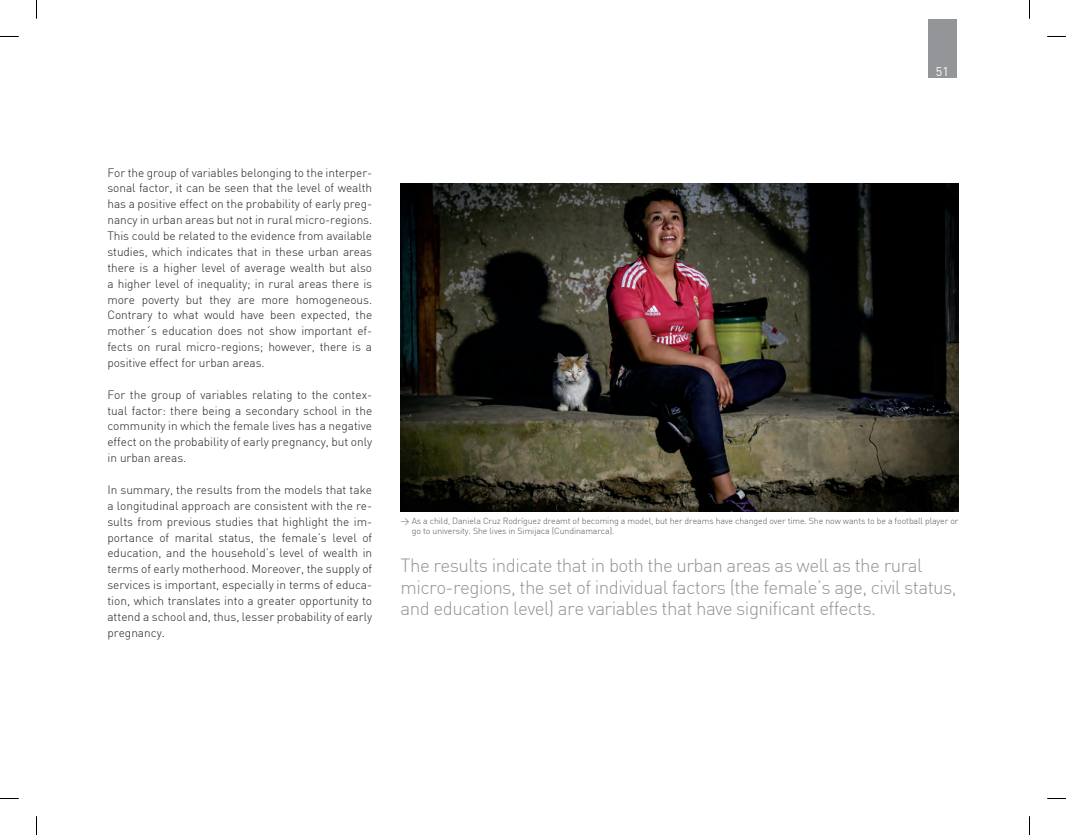
<style>
.page{position:relative;width:1066px;height:835px;background:#fff}
.page>*{position:absolute;margin:0;border:0;box-sizing:border-box;transform-origin:0 0}
.destacado{font:300 18.75px/21.2px "DIN";letter-spacing:-.03em;color:#939598}
.t1{font:12.5px "DIN";color:#fff}
.TEXTO_DE_CORRIDO{font:300 11.88px/15.9px "DIN";color:#231f20;text-align:justify}
.PIE_DE_PAGINA_LEONAR{font:300 8.75px/10.5px "DIN";letter-spacing:-.01em;color:#57585a}
</style>
<div class="page">
<div style="left:928px;top:19px;width:28px;height:58px;background:#939598"></div>
<img style="left:400px;top:183px;width:558px;height:328px">
<svg style="left:0;top:36px;width:19px;height:1px"></svg>
<svg style="left:1047px;top:36px;width:18px;height:1px"></svg>
<svg style="left:0;top:798px;width:19px;height:1px"></svg>
<svg style="left:1047px;top:798px;width:18px;height:1px"></svg>
<svg style="left:36px;top:0;width:1px;height:19px"></svg>
<svg style="left:36px;top:816px;width:1px;height:19px"></svg>
<p class="t1" style="left:935px;top:63px;width:15px">51</p>
<p class="TEXTO_DE_CORRIDO" style="left:107px;top:164px;width:266px">For the group of variables belonging to the interper&shy;sonal factor, it can be seen that the level of wealth has a positive effect on the probability of early preg&shy;nancy in urban areas but not in rural micro-regions.<br>This could be related to the evidence from available studies, which indicates that in these urban areas there is a higher level of average wealth but also a higher level of inequality; in rural areas there is more poverty but they are more homogeneous.<br>Contrary to what would have been expected, the mother´s education does not show important ef&shy;fects on rural micro-regions; however, there is a positive effect for urban areas.</p>
<p class="TEXTO_DE_CORRIDO" style="left:107px;top:386px;width:266px">For the group of variables relating to the contex&shy;tual factor: there being a secondary school in the community in which the female lives has a negative effect on the probability of early pregnancy, but only in urban areas.</p>
<p class="TEXTO_DE_CORRIDO" style="left:107px;top:481px;width:266px">In summary, the results from the models that take a longitudinal approach are consistent with the re&shy;sults from previous studies that highlight the im&shy;portance of marital status, the female’s level of education, and the household’s level of wealth in terms of early motherhood. Moreover, the supply of services is important, especially in terms of educa&shy;tion, which translates into a greater opportunity to attend a school and, thus, lesser probability of early pregnancy.</p>
<p class="PIE_DE_PAGINA_LEONAR" style="left:411px;top:515px;width:548px;text-indent:-11px">&gt; As a child, Daniela Cruz Rodríguez dreamt of becoming a model, but her dreams have changed over time. She now wants to be a football player or go to university. She lives in Simijaca (Cundinamarca).</p>
<p class="destacado" style="left:400px;top:555px;width:557px">The results indicate that in both the urban areas as well as the rural micro-regions, the set of individual factors (the female’s age, civil status, and education level) are variables that have significant effects.</p>
</div>
